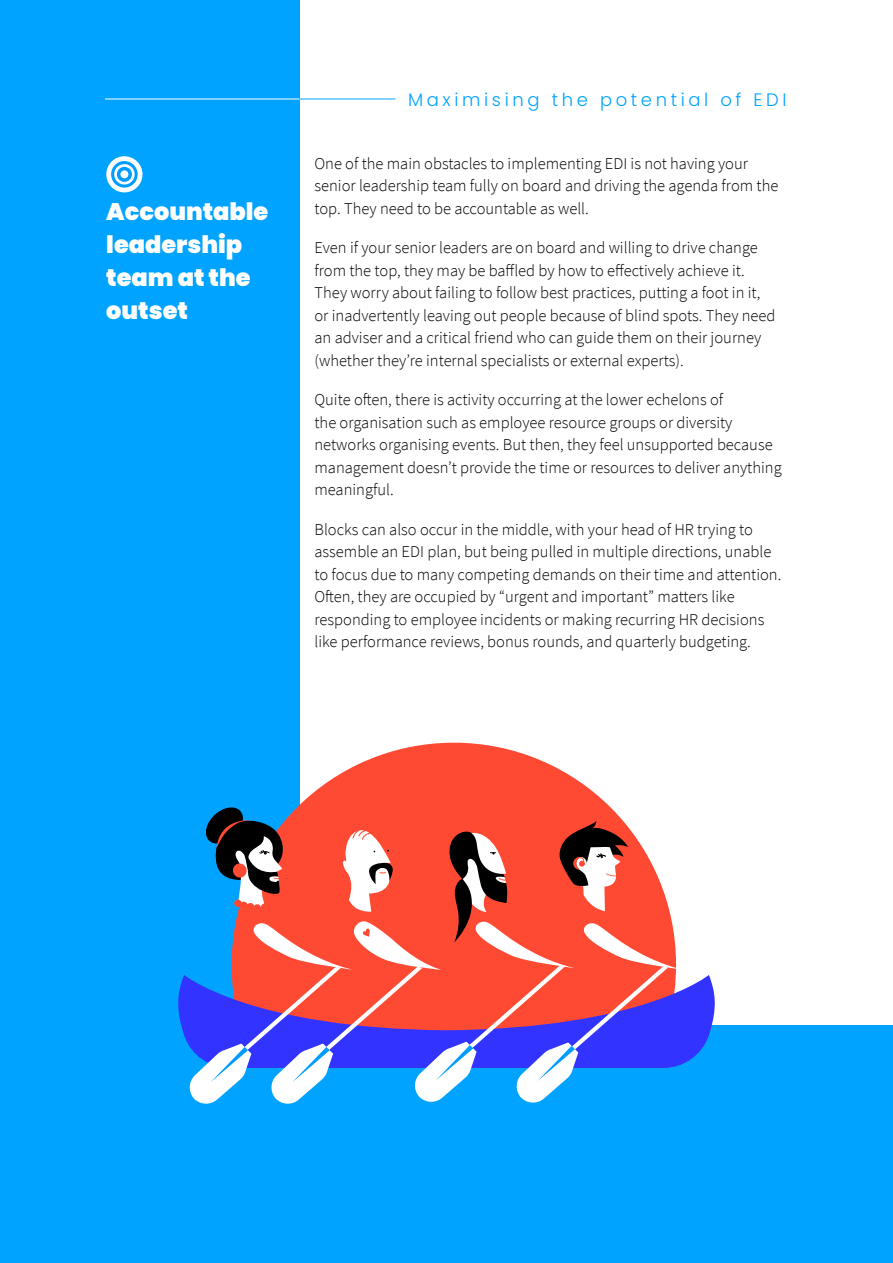
<style>
.page{position:relative;width:893px;height:1263px;background:#fff}
.page>*{position:absolute;margin:0;border:0;box-sizing:border-box;transform-origin:0 0}
.t1{font:900 24px/33px "Poppins";color:#fff}
.t2{font:300 18px "Poppins";letter-spacing:.2em;color:#00a3ff}
.t3{font:300 16.5px/22.5px "Source Sans Pro";color:#000}
</style>
<div class="page">
<div style="left:0;top:0;width:299px;height:1026px;background:#00a3ff"></div>
<div style="left:0;top:1026px;width:893px;height:237px;background:#00a3ff"></div>
<svg style="left:299px;top:743px;width:309px;height:62px;fill:#ff4a33"></svg>
<svg style="left:178px;top:975px;width:540px;height:89px;fill:#33f"></svg>
<svg style="left:188px;top:805px;width:495px;height:299px"></svg>
<hr style="left:105px;top:99px;width:290px;height:1px;background:#00a3ff">
<hr style="left:105px;top:99px;width:194px;height:1px;background:#fff">
<div style="left:106px;top:156px;width:36px;height:36px;background:#fff;border-radius:50%"></div>
<svg style="left:111px;top:161px;width:27px;height:27px"></svg>
<svg style="left:114px;top:164px;width:21px;height:21px"></svg>
<h1 class="t1" style="left:106px;top:195px;width:164px">Accountable leadership team at the outset</h1>
<p class="t2" style="left:408px;top:90px;width:380px">Maximising the potential of EDI</p>
<p class="t3" style="left:314px;top:152px;width:465px">One of the main obstacles to implementing EDI is not having your senior leadership team fully on board and driving the agenda from the top. They need to be accountable as well.</p>
<p class="t3" style="left:314px;top:236px;width:463px">Even if your senior leaders are on board and willing to drive change from the top, they may be baffled by how to effectively achieve it.<br>They worry about failing to follow best practices, putting a foot in it, or inadvertently leaving out people because of blind spots. They need an adviser and a critical friend who can guide them on their journey (whether they’re internal specialists or external experts).</p>
<p class="t3" style="left:314px;top:388px;width:469px">Quite often, there is activity occurring at the lower echelons of<br>the organisation such as employee resource groups or diversity networks organising events. But then, they feel unsupported because management doesn’t provide the time or resources to deliver anything meaningful.</p>
<p class="t3" style="left:314px;top:518px;width:468px">Blocks can also occur in the middle, with your head of HR trying to assemble an EDI plan, but being pulled in multiple directions, unable to focus due to many competing demands on their time and attention.<br>Often, they are occupied by “urgent and important” matters like responding to employee incidents or making recurring HR decisions like performance reviews, bonus rounds, and quarterly budgeting.</p>
</div>
